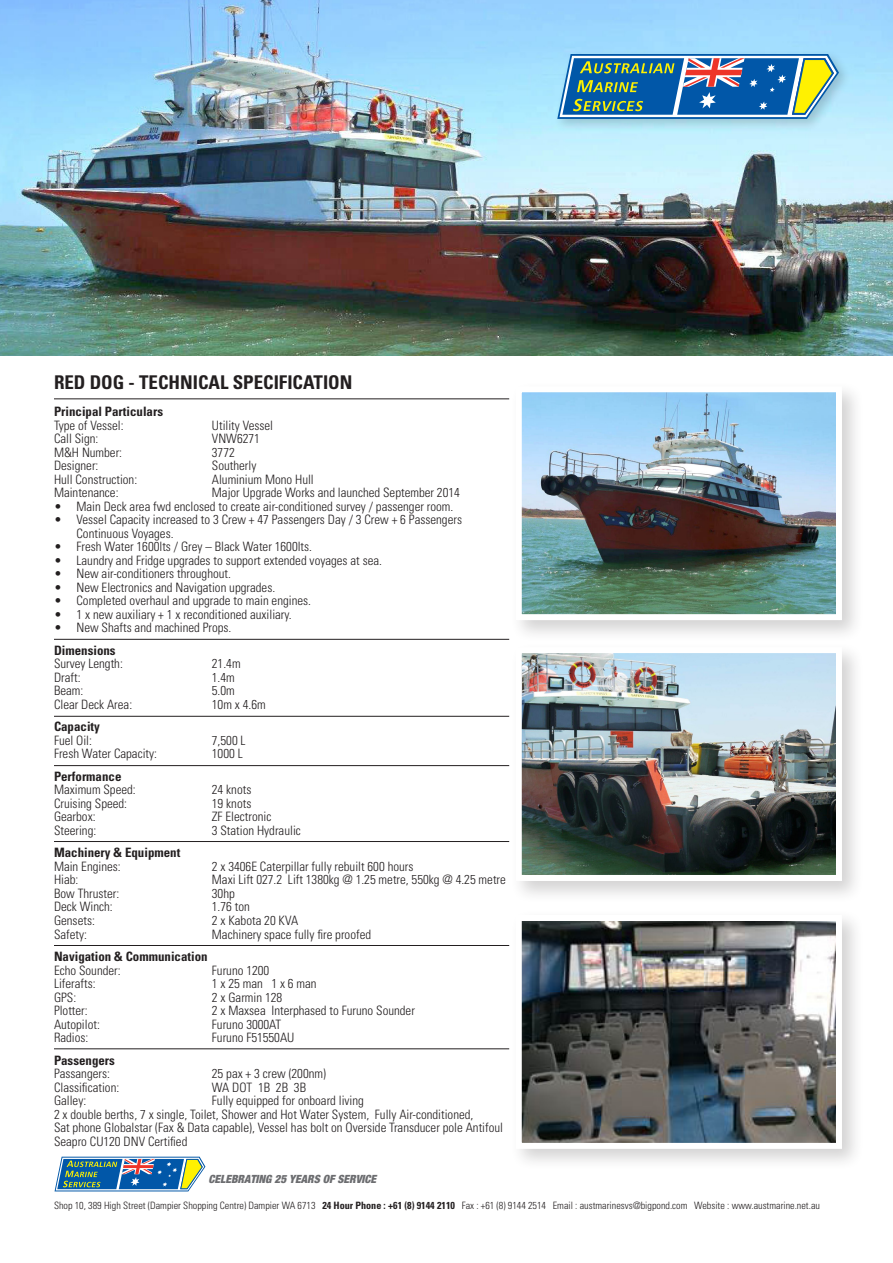
<style>
.page{position:relative;width:893px;height:1263px;background:#fff}
.page>*{position:absolute;margin:0;border:0;box-sizing:border-box;transform-origin:0 0}
.t1{font:700 condensed 18.9px "Univers";color:#231f20}
.t2{font:300 condensed 12.9px/13.5px "Univers";color:#231f20}
.t3{font:700 condensed 12.9px "Univers";color:#231f20}
.t4{font:300 condensed 12.9px "Univers";letter-spacing:.22em;color:#231f20}
.t5{font:italic 900 condensed 11.4px "Helvetica Neue";color:#6c6d70}
.t6{font:300 condensed 10.2px "Univers";color:#231f20}
.s1{font-weight:700}
</style>
<div class="page">
<img style="left:0;top:0;width:893px;height:355px">
<div style="left:553px;top:49px;width:299px;height:83px;background:#231f20;opacity:.2"></div>
<svg style="left:557px;top:54px;width:282px;height:65px;background:#578aa3"></svg>
<hr style="left:54px;top:399px;width:455px;height:1px;background:#231f20">
<hr style="left:54px;top:639px;width:455px;height:1px;background:#231f20">
<hr style="left:54px;top:716px;width:455px;height:1px;background:#231f20">
<hr style="left:54px;top:765px;width:455px;height:1px;background:#231f20">
<hr style="left:54px;top:841px;width:455px;height:1px;background:#231f20">
<hr style="left:54px;top:945px;width:455px;height:1px;background:#231f20">
<hr style="left:54px;top:1048px;width:455px;height:1px;background:#231f20">
<div style="left:510px;top:380px;width:355px;height:263px;background:#231f20;opacity:.2"></div>
<img style="left:523px;top:393px;width:312px;height:220px">
<div style="left:516px;top:386px;width:326px;height:234px;border:6px solid #fff"></div>
<div style="left:510px;top:641px;width:355px;height:263px;background:#231f20;opacity:.2"></div>
<img style="left:523px;top:654px;width:312px;height:220px">
<div style="left:516px;top:647px;width:326px;height:234px;border:6px solid #fff"></div>
<div style="left:510px;top:909px;width:355px;height:262px;background:#231f20;opacity:.2"></div>
<img style="left:523px;top:922px;width:312px;height:220px">
<div style="left:516px;top:915px;width:326px;height:234px;border:6px solid #fff"></div>
<svg style="left:55px;top:1157px;width:150px;height:34px;background:#5d8ca3"></svg>
<p class="t1" style="left:54px;top:371px;width:300px">RED DOG - TECHNICAL SPECIFICATION</p>
<p class="t3" style="left:54px;top:404px;width:111px">Principal Particulars</p>
<p class="t2" style="left:54px;top:419px;width:71px">Type of Vessel:</p>
<p class="t2" style="left:212px;top:419px;width:63px">Utility Vessel</p>
<p class="t2" style="left:54px;top:432px;width:46px">Call Sign:</p>
<p class="t2" style="left:212px;top:432px;width:50px">VNW6271</p>
<p class="t2" style="left:54px;top:446px;width:70px">M&amp;H Number:</p>
<p class="t2" style="left:212px;top:446px;width:24px">3772</p>
<p class="t2" style="left:54px;top:459px;width:46px">Designer:</p>
<p class="t2" style="left:212px;top:459px;width:46px">Southerly</p>
<p class="t2" style="left:54px;top:473px;width:85px">Hull Construction:</p>
<p class="t2" style="left:212px;top:473px;width:103px">Aluminium Mono Hull</p>
<p class="t2" style="left:54px;top:486px;width:66px">Maintenance:</p>
<p class="t2" style="left:212px;top:486px;width:249px">Major Upgrade Works and launched September 2014</p>
<p class="t2" style="left:54px;top:500px;width:401px">• Main Deck area fwd enclosed to create air-conditioned survey / passenger room.</p>
<p class="t2" style="left:76px;top:513px;width:387px;text-indent:-22px">• Vessel Capacity increased to 3 Crew + 47 Passengers Day / 3 Crew + 6 Passengers<br>Continuous Voyages.</p>
<p class="t2" style="left:54px;top:540px;width:260px">• Fresh Water 1600lts / Grey – Black Water 1600lts.</p>
<p class="t2" style="left:54px;top:554px;width:330px">• Laundry and Fridge upgrades to support extended voyages at sea.</p>
<p class="t2" style="left:54px;top:567px;width:178px">• New air-conditioners throughout.</p>
<p class="t2" style="left:54px;top:581px;width:223px">• New Electronics and Navigation upgrades.</p>
<p class="t2" style="left:54px;top:594px;width:259px">• Completed overhaul and upgrade to main engines.</p>
<p class="t2" style="left:54px;top:608px;width:239px">• 1 x new auxiliary + 1 x reconditioned auxiliary.</p>
<p class="t2" style="left:54px;top:621px;width:179px">• New Shafts and machined Props.</p>
<p class="t3" style="left:54px;top:642px;width:63px">Dimensions</p>
<p class="t2" style="left:54px;top:657px;width:70px">Survey Length:</p>
<p class="t2" style="left:212px;top:657px;width:30px">21.4m</p>
<p class="t2" style="left:54px;top:671px;width:28px">Draft:</p>
<p class="t2" style="left:212px;top:671px;width:24px">1.4m</p>
<p class="t2" style="left:54px;top:684px;width:31px">Beam:</p>
<p class="t2" style="left:212px;top:684px;width:24px">5.0m</p>
<p class="t2" style="left:54px;top:698px;width:80px">Clear Deck Area:</p>
<p class="t2" style="left:212px;top:698px;width:55px">10m x 4.6m</p>
<p class="t3" style="left:54px;top:719px;width:47px">Capacity</p>
<p class="t2" style="left:54px;top:734px;width:40px">Fuel Oil:</p>
<p class="t2" style="left:212px;top:734px;width:35px">7,500 L</p>
<p class="t2" style="left:54px;top:747px;width:105px">Fresh Water Capacity:</p>
<p class="t2" style="left:212px;top:747px;width:32px">1000 L</p>
<p class="t3" style="left:54px;top:768px;width:69px">Performance</p>
<p class="t2" style="left:54px;top:783px;width:83px">Maximum Speed:</p>
<p class="t2" style="left:212px;top:783px;width:41px">24 knots</p>
<p class="t2" style="left:54px;top:797px;width:75px">Cruising Speed:</p>
<p class="t2" style="left:212px;top:797px;width:41px">19 knots</p>
<p class="t2" style="left:54px;top:810px;width:43px">Gearbox:</p>
<p class="t2" style="left:212px;top:810px;width:61px">ZF Electronic</p>
<p class="t2" style="left:54px;top:824px;width:44px">Steering:</p>
<p class="t2" style="left:212px;top:824px;width:90px">3 Station Hydraulic</p>
<p class="t3" style="left:54px;top:845px;width:128px">Machinery &amp; Equipment</p>
<p class="t2" style="left:54px;top:860px;width:68px">Main Engines:</p>
<p class="t2" style="left:212px;top:860px;width:203px">2 x 3406E Caterpillar fully rebuilt 600 hours</p>
<p class="t2" style="left:54px;top:873px;width:26px">Hiab:</p>
<p class="t2" style="left:212px;top:873px;width:295px">Maxi Lift 027.2 Lift 1380kg @ 1.25 metre, 550kg @ 4.25 metre</p>
<p class="t2" style="left:54px;top:887px;width:67px">Bow Thruster:</p>
<p class="t2" style="left:212px;top:887px;width:24px">30hp</p>
<p class="t2" style="left:54px;top:900px;width:60px">Deck Winch:</p>
<p class="t2" style="left:212px;top:900px;width:40px">1.76 ton</p>
<p class="t2" style="left:54px;top:914px;width:42px">Gensets:</p>
<p class="t2" style="left:212px;top:914px;width:88px">2 x Kabota 20 KVA</p>
<p class="t2" style="left:54px;top:927px;width:35px">Safety:</p>
<p class="t2" style="left:212px;top:927px;width:161px">Machinery space fully fire proofed</p>
<p class="t3" style="left:54px;top:948px;width:155px">Navigation &amp; Communication</p>
<p class="t2" style="left:54px;top:963px;width:68px">Echo Sounder:</p>
<p class="t2" style="left:212px;top:963px;width:59px">Furuno 1200</p>
<p class="t2" style="left:54px;top:977px;width:43px">Liferafts:</p>
<p class="t4" style="left:212px;top:976px;width:106px">1x25man 1x6man</p>
<p class="t2" style="left:54px;top:990px;width:24px">GPS:</p>
<p class="t2" style="left:212px;top:990px;width:72px">2 x Garmin 128</p>
<p class="t2" style="left:54px;top:1004px;width:35px">Plotter:</p>
<p class="t2" style="left:212px;top:1004px;width:205px">2 x Maxsea Interphased to Furuno Sounder</p>
<p class="t2" style="left:54px;top:1017px;width:47px">Autopilot:</p>
<p class="t2" style="left:212px;top:1017px;width:71px">Furuno 3000AT</p>
<p class="t2" style="left:54px;top:1031px;width:36px">Radios:</p>
<p class="t2" style="left:212px;top:1031px;width:84px">Furuno F51550AU</p>
<p class="t3" style="left:54px;top:1052px;width:62px">Passengers</p>
<p class="t2" style="left:54px;top:1067px;width:57px">Passangers:</p>
<p class="t2" style="left:212px;top:1067px;width:116px">25 pax + 3 crew (200nm)</p>
<p class="t2" style="left:54px;top:1080px;width:67px">Classification:</p>
<p class="t2" style="left:212px;top:1080px;width:96px">WA DOT 1B 2B 3B</p>
<p class="t2" style="left:54px;top:1094px;width:34px">Galley:</p>
<p class="t2" style="left:212px;top:1094px;width:154px">Fully equipped for onboard living</p>
<p class="t2" style="left:54px;top:1107px;width:421px">2 x double berths, 7 x single, Toilet, Shower and Hot Water System, Fully Air-conditioned,</p>
<p class="t2" style="left:54px;top:1121px;width:451px">Sat phone Globalstar (Fax &amp; Data capable), Vessel has bolt on Overside Transducer pole Antifoul<br>Seapro CU120 DNV Certified</p>
<p class="t5" style="left:208px;top:1172px;width:169px">CELEBRATING 25 YEARS OF SERVICE</p>
<p class="t6" style="left:54px;top:1200px;width:767px">Shop 10, 389 High Street (Dampier Shopping Centre) Dampier WA 6713 <span class="s1">24 Hour Phone : +61 (8) 9144 2110</span> Fax : +61 (8) 9144 2514 Email : austmarinesvs@bigpond.com Website : www.austmarine.net.au</p>
</div>
